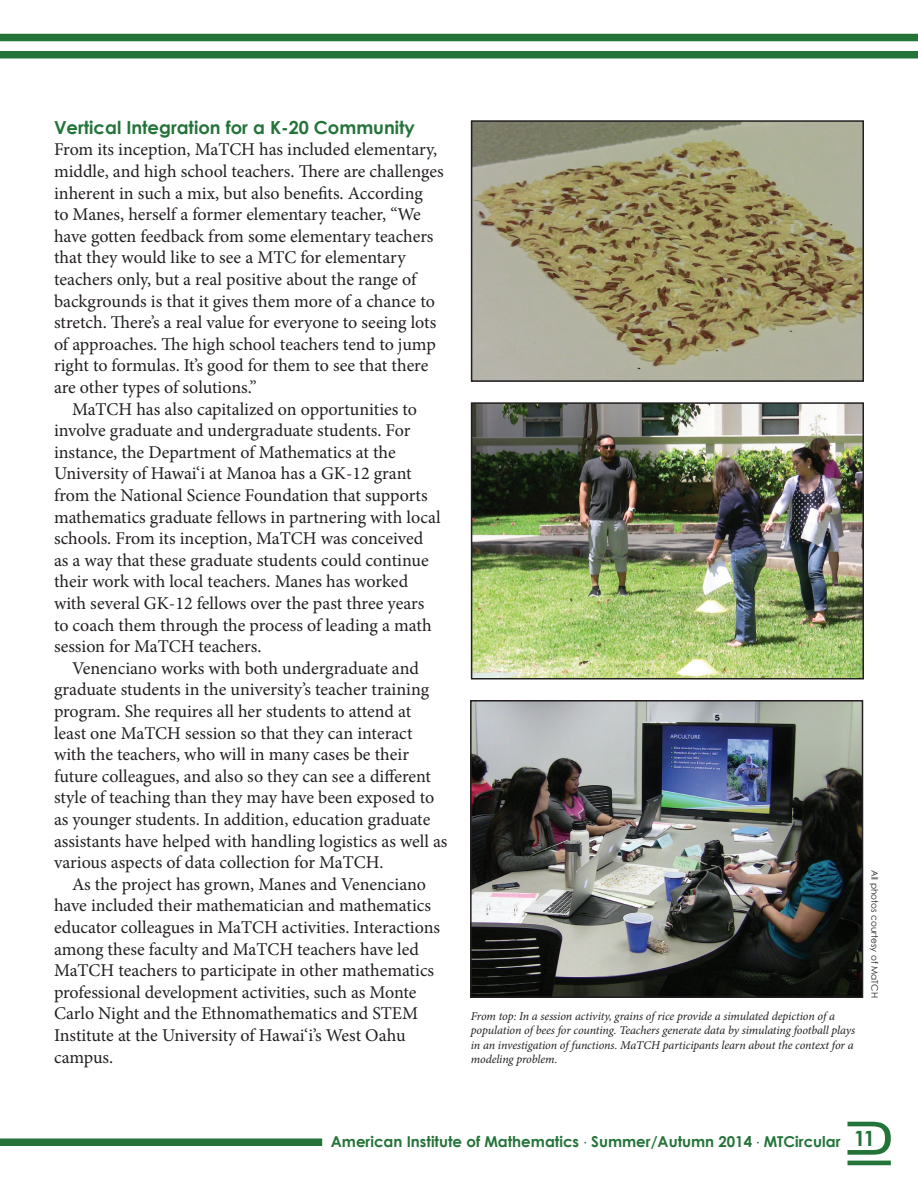
<style>
.page{position:relative;width:918px;height:1188px;background:#fff}
.page>*{position:absolute;margin:0;border:0;box-sizing:border-box;transform-origin:0 0}
.t1{font:72px "Cambria Math";color:#247439}
.t2{font:700 21px "Century Gothic";color:#247439}
.t3{font:18px/21.6px "Minion Pro";letter-spacing:-.005em;color:#231f20}
.t4{font:700 18px "Century Gothic";color:#247439}
.t5{font:700 15px "Century Gothic";color:#247439}
.t6{font:italic 12px/14.4px "Minion Pro";letter-spacing:-.01em;color:#231f20}
.t7{font:9px "Century Gothic";color:#231f20}
.s1{font-family:"Palatino Linotype";font-weight:400}
</style>
<div class="page">
<div style="left:0;top:1138px;width:322px;height:8px;background:#247439"></div>
<div style="left:0;top:51px;width:918px;height:7px;background:#247439"></div>
<div style="left:0;top:34px;width:918px;height:7px;background:#247439"></div>
<img style="left:474px;top:405px;width:387px;height:272px">
<div style="left:471px;top:402px;width:393px;height:278px;border:2px solid #231f20"></div>
<img style="left:474px;top:123px;width:387px;height:256px">
<div style="left:471px;top:120px;width:393px;height:262px;border:2px solid #231f20"></div>
<img style="left:473px;top:703px;width:387px;height:292px">
<div style="left:470px;top:700px;width:393px;height:298px;border:2px solid #231f20"></div>
<p class="t4" style="left:54px;top:116px;width:363px">Vertical Integration for a K-20 Community</p>
<p class="t3" style="left:54px;top:139px;width:391px">From its inception, MaTCH has included elementary, middle, and high school teachers. There are challenges inherent in such a mix, but also benefits. According<br>to Manes, herself a former elementary teacher, “We have gotten feedback from some elementary teachers that they would like to see a MTC for elementary teachers only, but a real positive about the range of backgrounds is that it gives them more of a chance to stretch. There’s a real value for everyone to seeing lots of approaches. The high school teachers tend to jump right to formulas. It’s good for them to see that there are other types of solutions.”</p>
<p class="t3" style="left:54px;top:398px;width:388px;text-indent:18px">MaTCH has also capitalized on opportunities to involve graduate and undergraduate students. For instance, the Department of Mathematics at the University of Hawai‘i at Manoa has a GK-12 grant from the National Science Foundation that supports mathematics graduate fellows in partnering with local schools. From its inception, MaTCH was conceived as a way that these graduate students could continue their work with local teachers. Manes has worked with several GK-12 fellows over the past three years to coach them through the process of leading a math session for MaTCH teachers.</p>
<p class="t3" style="left:54px;top:657px;width:395px;text-indent:18px">Venenciano works with both undergraduate and graduate students in the university’s teacher training program. She requires all her students to attend at least one MaTCH session so that they can interact with the teachers, who will in many cases be their future colleagues, and also so they can see a different style of teaching than they may have been exposed to as younger students. In addition, education graduate assistants have helped with handling logistics as well as various aspects of data collection for MaTCH.</p>
<p class="t3" style="left:54px;top:873px;width:388px;text-indent:18px">As the project has grown, Manes and Venenciano have included their mathematician and mathematics educator colleagues in MaTCH activities. Interactions among these faculty and MaTCH teachers have led MaTCH teachers to participate in other mathematics professional development activities, such as Monte Carlo Night and the Ethnomathematics and STEM Institute at the University of Hawai‘i’s West Oahu campus.</p>
<p class="t6" style="left:471px;top:1009px;width:386px">From top: In a session activity, grains of rice provide a simulated depiction of a population of bees for counting. Teachers generate data by simulating football plays in an investigation of functions. MaTCH participants learn about the context for a modeling problem.</p>
<p class="t7" style="left:881px;top:870px;width:129px;rotate:90deg">All photos courtesy of MaTCH</p>
<h1 class="t1" style="left:842px;top:1097px;width:55px">ل</h1>
<p class="t2" style="left:854px;top:1124px;width:23px">11</p>
<p class="t5" style="left:331px;top:1132px;width:511px">American Institute of Mathematics <span class="s1">·</span> Summer/Autumn 2014 <span class="s1">·</span> MTCircular</p>
</div>
